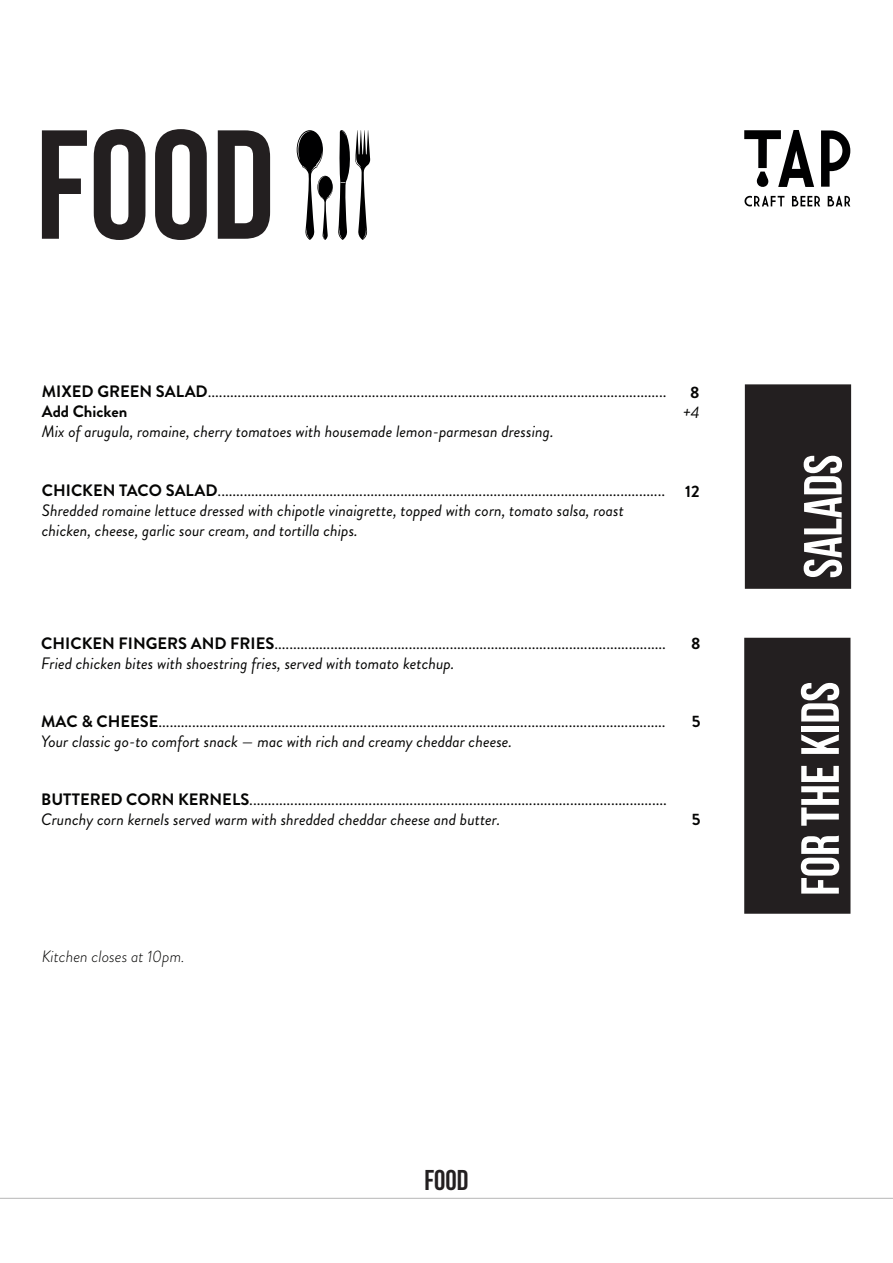
<style>
.page{position:relative;width:893px;height:1263px;background:#fff}
.page>*{position:absolute;margin:0;border:0;box-sizing:border-box;transform-origin:0 0}
.t1{font:700 53.7px "Bebas Neue";color:#fff}
.t2{font:700 28.5px "Bebas Neue";color:#231f20}
.t3{font:16.5px/19.5px "Brandon Grotesque";color:#050504}
.t4{font:italic 16.5px/19.8px "Brandon Grotesque";color:#050504}
.t5{font:italic 300 16.5px "Brandon Grotesque";color:#050504}
.t6{font:700 16.5px "Brandon Grotesque";color:#050504}
.s1{font-weight:700}
.s2{font-weight:700;font-style:normal}
.s3{font-style:normal}
.s4{font-style:italic}
</style>
<div class="page">
<svg style="left:42px;top:130px;width:45px;height:109px"></svg>
<svg style="left:94px;top:129px;width:51px;height:111px"></svg>
<svg style="left:155px;top:129px;width:52px;height:111px"></svg>
<svg style="left:218px;top:130px;width:52px;height:109px"></svg>
<svg style="left:821px;top:130px;width:29px;height:57px"></svg>
<svg style="left:744px;top:130px;width:70px;height:57px"></svg>
<svg style="left:744px;top:196px;width:40px;height:10px"></svg>
<svg style="left:792px;top:196px;width:28px;height:10px"></svg>
<svg style="left:828px;top:196px;width:22px;height:10px"></svg>
<svg style="left:297px;top:130px;width:73px;height:110px"></svg>
<div style="left:744px;top:638px;width:106px;height:276px;background:#231f20"></div>
<div style="left:745px;top:384px;width:106px;height:205px;background:#231f20"></div>
<hr style="left:0;top:1198px;width:893px;height:1px;background:#b7b7b7">
<p class="t3" style="left:42px;top:382px;width:626px"><span class="s1">MIXED GREEN SALAD</span>...........................................................................................................................<br><span class="s1">Add Chicken</span></p>
<p class="t4" style="left:42px;top:422px;width:513px">Mix of arugula, romaine, cherry tomatoes with housemade lemon-parmesan dressing.</p>
<p class="t4" style="left:42px;top:481px;width:625px"><span class="s2">CHICKEN TACO SALAD</span><span class="s3">........................................................................................................................<br></span>Shredded romaine lettuce dressed with chipotle vinaigrette, topped with corn, tomato salsa, roast chicken, cheese, garlic sour cream, and tortilla chips.</p>
<p class="t6" style="left:690px;top:381px;width:11px">8</p>
<p class="t4" style="left:683px;top:402px;width:18px">+4</p>
<p class="t6" style="left:685px;top:480px;width:16px">12</p>
<p class="t3" style="left:41px;top:634px;width:626px"><span class="s1">CHICKEN FINGERS AND FRIES</span>.........................................................................................................<br><span class="s4">Fried chicken bites with shoestring fries, served with tomato ketchup.</span></p>
<p class="t3" style="left:41px;top:712px;width:626px"><span class="s1">MAC &amp; CHEESE</span>........................................................................................................................................<br><span class="s4">Your classic go-to comfort snack — mac with rich and creamy cheddar cheese.</span></p>
<p class="t3" style="left:41px;top:790px;width:627px"><span class="s1">BUTTERED CORN KERNELS</span>................................................................................................................<br><span class="s4">Crunchy corn kernels served warm with shredded cheddar cheese and butter.</span></p>
<p class="t6" style="left:691px;top:632px;width:11px">8</p>
<p class="t6" style="left:692px;top:710px;width:10px">5</p>
<p class="t6" style="left:692px;top:807px;width:10px">5</p>
<p class="t5" style="left:42px;top:945px;width:145px">Kitchen closes at 10pm.</p>
<h2 class="t2" style="left:424px;top:1168px;width:46px">FOOD</h2>
<h1 class="t1" style="left:801px;top:578px;width:125px;rotate:-90deg">SALADS</h1>
<h1 class="t1" style="left:798px;top:896px;width:216px;rotate:-90deg">FOR THE KIDS</h1>
</div>
